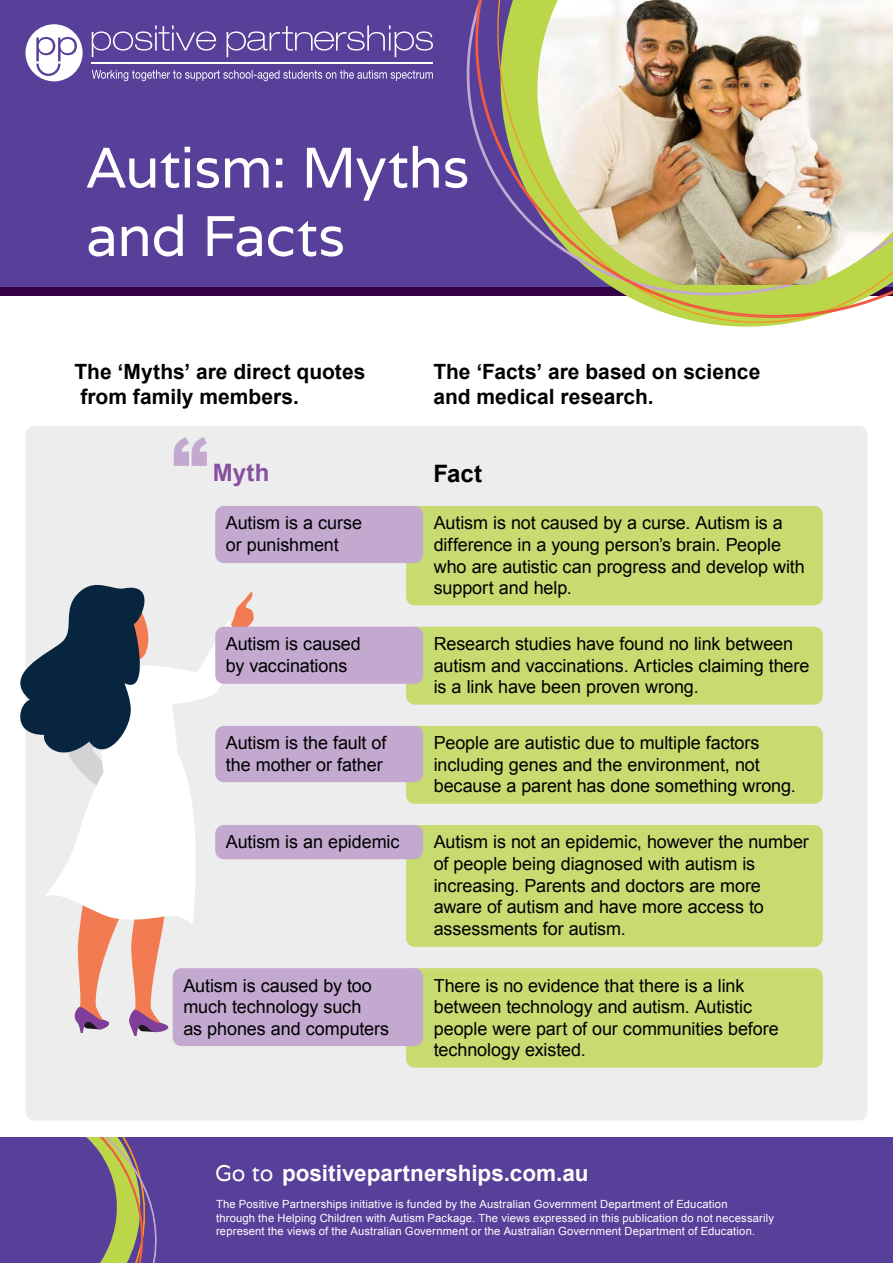
<style>
.page{position:relative;width:893px;height:1263px;background:#583f99}
.page>*{position:absolute;margin:0;border:0;box-sizing:border-box;transform-origin:0 0}
.t1{font:57px/68.4px "Varela";letter-spacing:-.015em;color:#fff}
.t2{font:700 24px "Arial";color:#000}
.t3{font:700 24px "Arial";color:#8750a0}
.t4{font:700 22.5px "Arial";color:#fff}
.t5{font:700 21px/25.2px "Arial";color:#000}
.t6{font:18px/21.6px "Arial";letter-spacing:-.005em;color:#000}
.t7{font:11.25px/13.5px "Arial";letter-spacing:.015em;color:#fff}
.s1{font-family:"Varela";font-weight:400}
</style>
<div class="page">
<svg style="left:86px;top:1137px;width:71px;height:126px"></svg>
<div style="left:0;top:291px;width:893px;height:846px;background:#fff"></div>
<div style="left:0;top:287px;width:893px;height:9px;background:#304"></div>
<svg style="left:466px;top:0;width:427px;height:327px"></svg>
<img style="left:537px;top:0;width:356px;height:285px">
<div style="left:26px;top:426px;width:841px;height:694px;background:#ededee;border-radius:9px"></div>
<svg style="left:20px;top:584px;width:235px;height:452px"></svg>
<div style="left:406px;top:506px;width:417px;height:99px;background:#c7db71;border-radius:9px"></div>
<div style="left:215px;top:506px;width:208px;height:57px;background:#c3a8d0;border-radius:9px"></div>
<div style="left:26px;top:24px;width:57px;height:57px;background:#fff;border-radius:50%"></div>
<svg style="left:36px;top:37px;width:41px;height:39px"></svg>
<hr style="left:92px;top:62px;width:341px;height:1px;background:#fff">
<svg style="left:92px;top:70px;width:341px;height:11px"></svg>
<svg style="left:92px;top:25px;width:341px;height:32px"></svg>
<div style="left:406px;top:627px;width:417px;height:78px;background:#c7db71;border-radius:9px"></div>
<div style="left:406px;top:726px;width:417px;height:78px;background:#c7db71;border-radius:9px"></div>
<div style="left:406px;top:825px;width:417px;height:122px;background:#c7db71;border-radius:9px"></div>
<div style="left:406px;top:968px;width:417px;height:100px;background:#c7db71;border-radius:9px"></div>
<div style="left:215px;top:627px;width:208px;height:57px;background:#c3a8d0;border-radius:9px"></div>
<div style="left:215px;top:726px;width:208px;height:56px;background:#c3a8d0;border-radius:9px"></div>
<div style="left:215px;top:825px;width:208px;height:34px;background:#c3a8d0;border-radius:9px"></div>
<div style="left:173px;top:968px;width:250px;height:78px;background:#c3a8d0;border-radius:9px"></div>
<svg style="left:174px;top:437px;width:33px;height:29px"></svg>
<h1 class="t1" style="left:86px;top:133px;width:385px">Autism: Myths and Facts</h1>
<p class="t5" style="left:75px;top:359px;width:292px">The ‘Myths’ are direct quotes from family members.</p>
<p class="t5" style="left:433px;top:359px;width:329px">The ‘Facts’ are based on science and medical research.</p>
<h2 class="t3" style="left:213px;top:457px;width:58px">Myth</h2>
<p class="t6" style="left:226px;top:512px;width:138px">Autism is a curse or punishment</p>
<p class="t6" style="left:226px;top:633px;width:137px">Autism is caused by vaccinations</p>
<p class="t6" style="left:226px;top:732px;width:162px">Autism is the fault of the mother or father</p>
<p class="t6" style="left:226px;top:831px;width:175px">Autism is an epidemic</p>
<p class="t6" style="left:183px;top:975px;width:207px">Autism is caused by too much technology such<br>as phones and computers</p>
<h2 class="t2" style="left:433px;top:457px;width:50px">Fact</h2>
<p class="t6" style="left:434px;top:512px;width:373px">Autism is not caused by a curse. Autism is a difference in a young persons’ brain. People who are autistic can progress and develop with support and help.</p>
<p class="t6" style="left:434px;top:633px;width:377px">Research studies have found no link between autism and vaccinations. Articles claiming there is a link have been proven wrong.</p>
<p class="t6" style="left:434px;top:732px;width:364px">People are autistic due to multiple factors including genes and the environment, not because a parent has done something wrong.</p>
<p class="t6" style="left:434px;top:831px;width:377px">Autism is not an epidemic, however the number of people being diagnosed with autism is increasing. Parents and doctors are more aware of autism and have more access to assessments for autism.</p>
<p class="t6" style="left:434px;top:975px;width:346px">There is no evidence that there is a link between technology and autism. Autistic people were part of our communities before technology existed.</p>
<p class="t4" style="left:215px;top:1158px;width:375px"><span class="s1">Go to</span> positivepartnerships.com.au</p>
<p class="t7" style="left:216px;top:1197px;width:560px">The Positive Partnerships initiative is funded by the Australian Government Department of Education<br>through the Helping Children with Autism Package. The views expressed in this publication do not necessarily represent the views of the Australian Government or the Australian Government Department of Education.</p>
</div>
